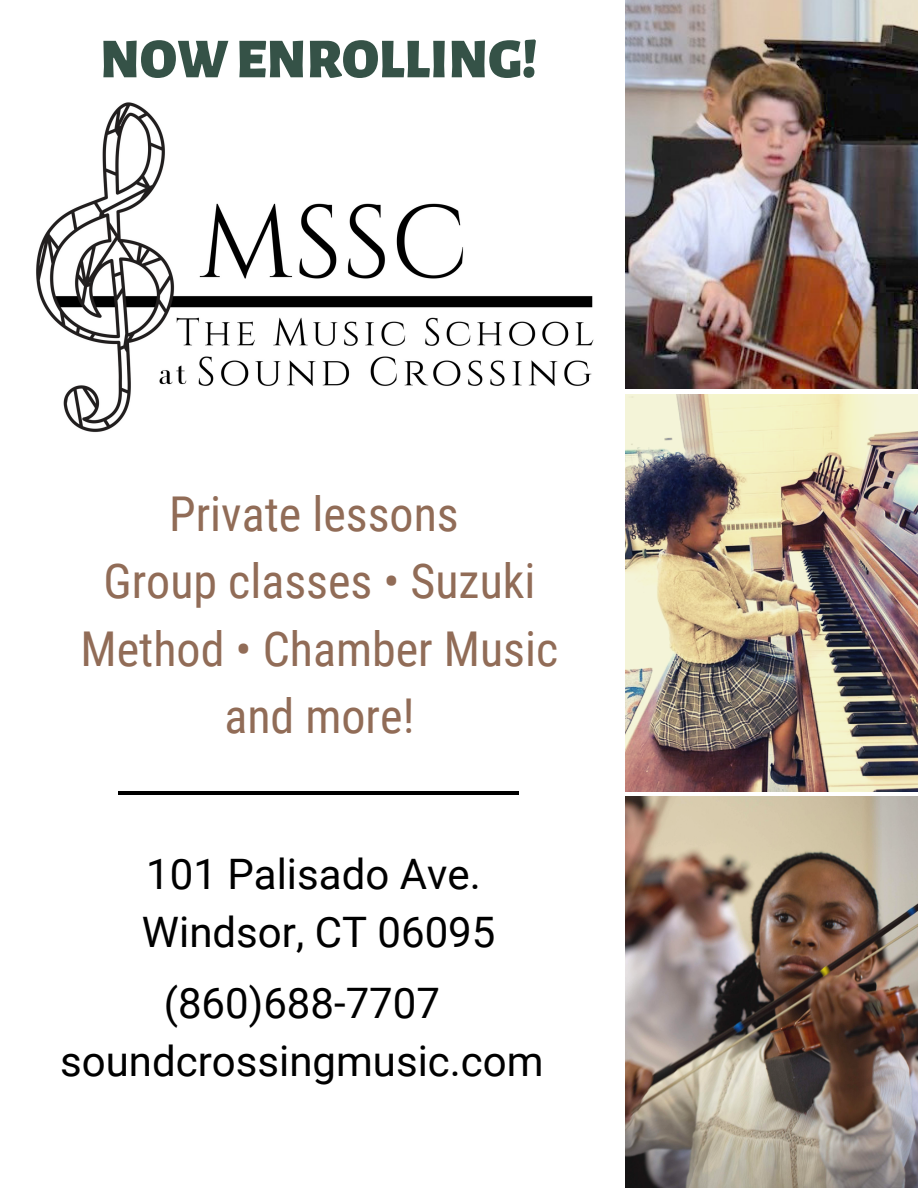
<style>
.page{position:relative;width:918px;height:1188px;background:#fff}
.page>*{position:absolute;margin:0;border:0;box-sizing:border-box;transform-origin:0 0}
.t1{font:900 56.4px "Alegreya Sans";color:#355247}
.t2{font:48px/67.5px "Roboto Condensed";color:#916c57;text-align:center}
.t3{font:42px/58.5px "Roboto";color:#000}
</style>
<div class="page">
<img style="left:36px;top:0;width:590px;height:551px">
<img style="left:626px;top:0;width:292px;height:389px">
<img style="left:626px;top:394px;width:292px;height:397px">
<img style="left:626px;top:797px;width:292px;height:391px">
<hr style="left:119px;top:791px;width:400px;height:4px;background:#000">
<h1 class="t1" style="left:100px;top:27px;width:439px">NOWENROLLING!</h1>
<p class="t2" style="left:81px;top:481px;width:479px">Private lessons<br>Group classes • Suzuki<br>Method • Chamber Music and more!</p>
<p class="t3" style="left:142px;top:845px;width:355px">101 Palisado Ave.<br>Windsor, CT 06095</p>
<p class="t3" style="left:60px;top:974px;width:485px;text-align:center">(860)688-7707 soundcrossingmusic.com</p>
</div>
